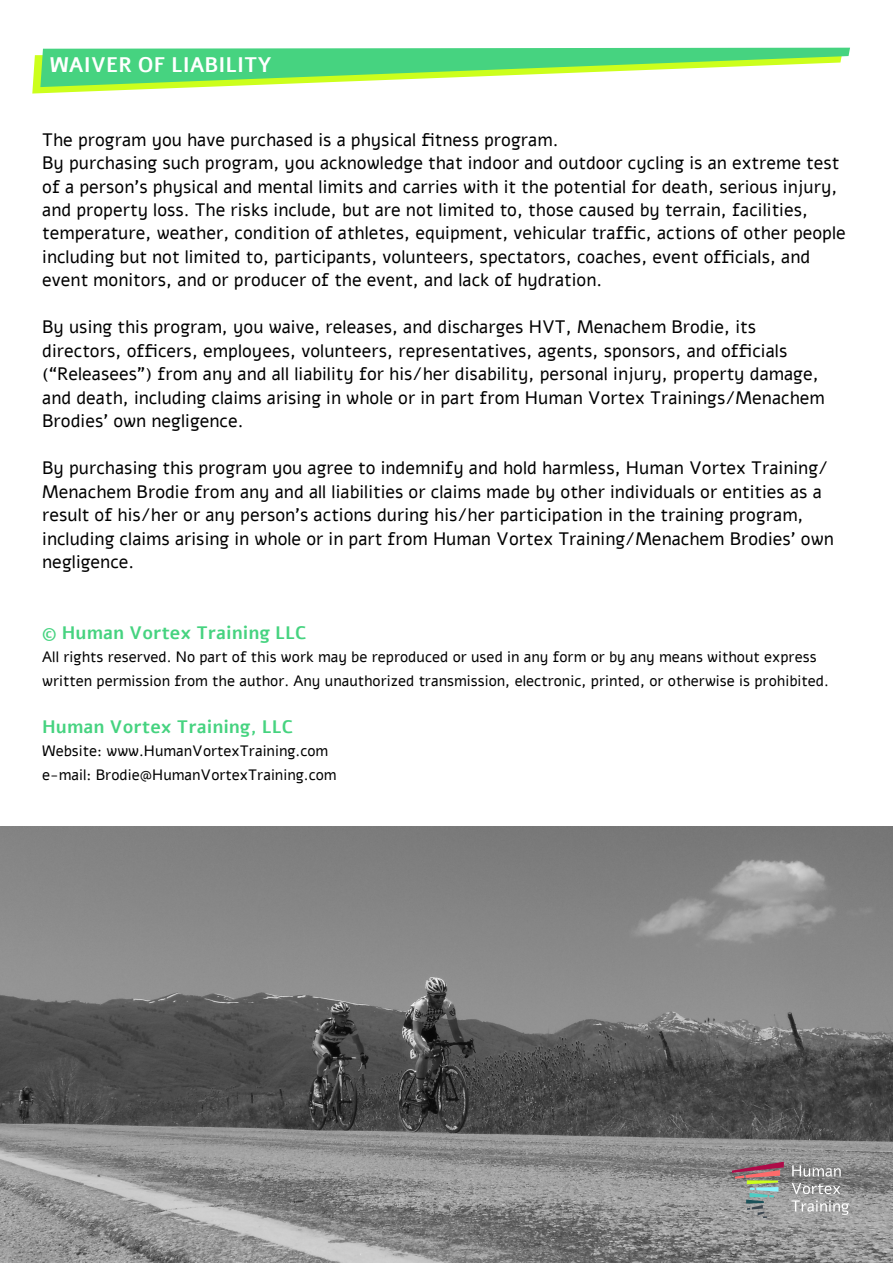
<style>
.page{position:relative;width:893px;height:1263px;background:#fff}
.page>*{position:absolute;margin:0;border:0;box-sizing:border-box;transform-origin:0 0}
.t1{font:700 21px "Alef";color:#fff}
.t2{font:18px/23.4px "Alef";color:#000}
.t3{font:700 18px "Alef";color:#46d380}
.t4{font:15px/23.4px "Alef";color:#000}
</style>
<div class="page">
<img style="left:0;top:826px;width:893px;height:437px">
<svg style="left:32px;top:48px;width:818px;height:46px"></svg>
<svg style="left:732px;top:1162px;width:52px;height:56px;background:#988d8b"></svg>
<svg style="left:792px;top:1165px;width:49px;height:11px"></svg>
<svg style="left:792px;top:1183px;width:48px;height:11px"></svg>
<svg style="left:791px;top:1200px;width:58px;height:15px"></svg>
<p class="t1" style="left:50px;top:50px;width:224px">WAIVER OF LIABILITY</p>
<p class="t2" style="left:42px;top:128px;width:805px">The program you have purchased is a physical fitness program.<br>By purchasing such program, you acknowledge that indoor and outdoor cycling is an extreme test of a person’s physical and mental limits and carries with it the potential for death, serious injury, and property loss. The risks include, but are not limited to, those caused by terrain, facilities, temperature, weather, condition of athletes, equipment, vehicular traffic, actions of other people including but not limited to, participants, volunteers, spectators, coaches, event officials, and event monitors, and or producer of the event, and lack of hydration.</p>
<p class="t2" style="left:42px;top:316px;width:784px">By using this program, you waive, releases, and discharges HVT, Menachem Brodie, its directors, officers, employees, volunteers, representatives, agents, sponsors, and officials (“Releasees”) from any and all liability for his/her disability, personal injury, property damage, and death, including claims arising in whole or in part from Human Vortex Trainings/Menachem Brodies’ own negligence.</p>
<p class="t2" style="left:42px;top:456px;width:793px">By purchasing this program you agree to indemnify and hold harmless, Human Vortex Training/ Menachem Brodie from any and all liabilities or claims made by other individuals or entities as a result of his/her or any person’s actions during his/her participation in the training program, including claims arising in whole or in part from Human Vortex Training/Menachem Brodies’ own negligence.</p>
<p class="t3" style="left:42px;top:620px;width:266px">© Human Vortex Training LLC</p>
<p class="t4" style="left:42px;top:645px;width:788px">All rights reserved. No part of this work may be reproduced or used in any form or by any means without express written permission from the author. Any unauthorized transmission, electronic, printed, or otherwise is prohibited.</p>
<p class="t3" style="left:42px;top:714px;width:252px">Human Vortex Training, LLC</p>
<p class="t4" style="left:42px;top:739px;width:296px">Website: www.HumanVortexTraining.com e-mail: Brodie@HumanVortexTraining.com</p>
</div>
